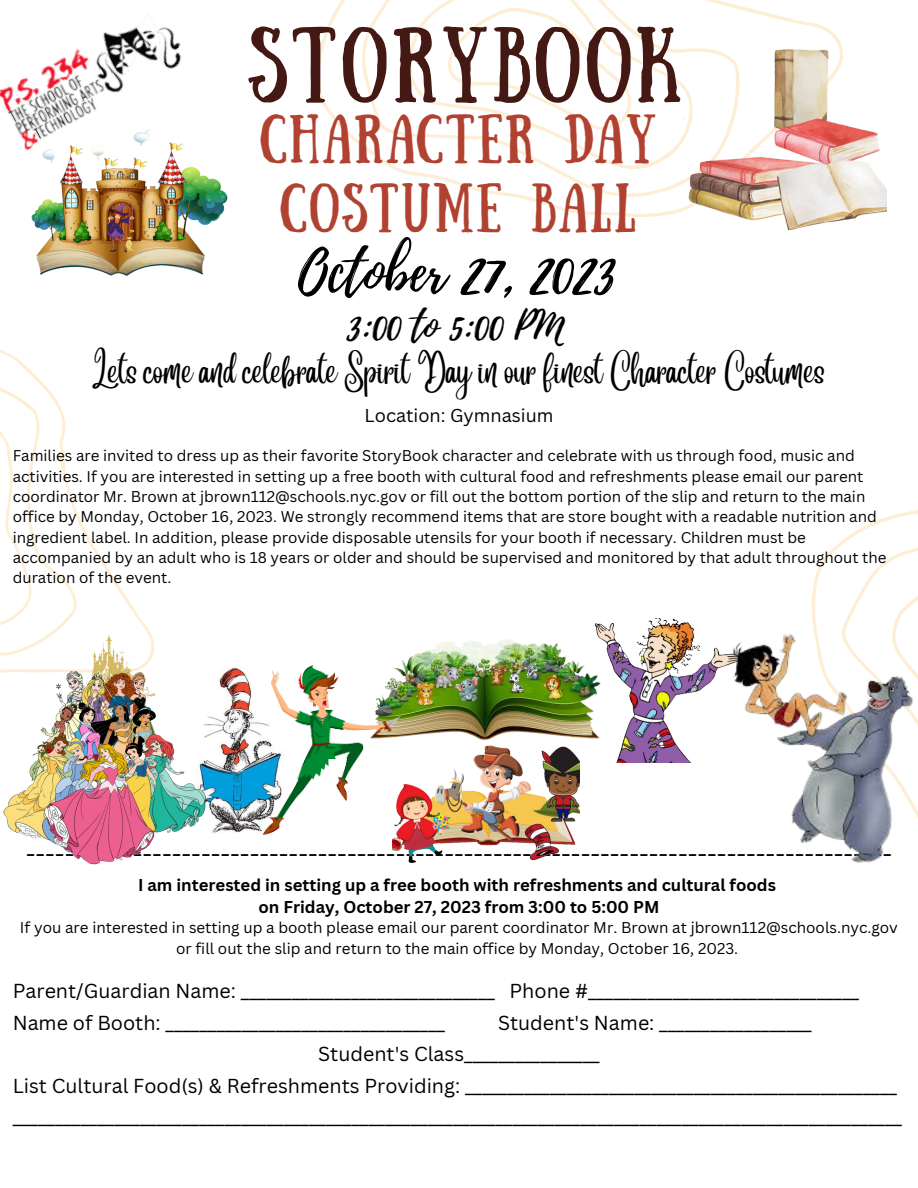
<style>
.page{position:relative;width:918px;height:1188px;background:#fff}
.page>*{position:absolute;margin:0;border:0;box-sizing:border-box;transform-origin:0 0}
.t1{font:75.9px "Sunday";letter-spacing:.06em;color:#441913}
.t2{font:56.1px "Playlist Script";color:#000}
.t3{font:49.05px/68.7px "Sunday";letter-spacing:.05em;color:#b14231;text-align:center}
.t4{font:38.1px "Playlist Script";color:#000}
.t5{font:28.8px "Angelina";color:#000}
.t6{font:25.65px "Canva Sans";color:#000}
.t7{font:19.65px/31.5px "Canva Sans";color:#000}
.t8{font:18.15px "Canva Sans";color:#000}
.t9{font:700 16.65px "Canva Sans";color:#000}
.t10{font:15.15px/20.4px "Canva Sans";color:#000}
</style>
<div class="page">
<svg style="left:0;top:350px;width:145px;height:275px"></svg>
<svg style="left:811px;top:510px;width:107px;height:109px"></svg>
<svg style="left:316px;top:0;width:524px;height:217px"></svg>
<img style="left:0;top:27px;width:182px;height:124px">
<img style="left:606px;top:623px;width:42px;height:140px">
<img style="left:426px;top:623px;width:180px;height:123px">
<img style="left:27px;top:123px;width:201px;height:153px">
<img style="left:681px;top:41px;width:205px;height:190px">
<img style="left:223px;top:651px;width:203px;height:200px">
<img style="left:648px;top:619px;width:270px;height:244px">
<img style="left:393px;top:746px;width:186px;height:117px">
<img style="left:0;top:625px;width:223px;height:240px">
<p class="t1" style="left:248px;top:27px;width:436px">STORYBOOK</p>
<p class="t3" style="left:262px;top:104px;width:396px">CHARACTER DAY<br>COSTUME BALL</p>
<p class="t2" style="left:298px;top:231px;width:319px">October 27, 2023</p>
<p class="t4" style="left:348px;top:298px;width:219px">3:00 to 5:00 PM</p>
<p class="t5" style="left:93px;top:366px;width:734px">Lets come and celebrate Spirit Day in our finest Character Costumes</p>
<p class="t8" style="left:365px;top:402px;width:190px">Location: Gymnasium</p>
<p class="t10" style="left:13px;top:445px;width:875px">Families are invited to dress up as their favorite StoryBook character and celebrate with us through food, music and activities. If you are interested in setting up a free booth with cultural food and refreshments please email our parent coordinator Mr. Brown at jbrown112@schools.nyc.gov or fill out the bottom portion of the slip and return to the main office by Monday, October 16, 2023. We strongly recommend items that are store bought with a readable nutrition and ingredient label. In addition, please provide disposable utensils for your booth if necessary. Children must be accompanied by an adult who is 18 years or older and should be supervised and monitored by that adult throughout the duration of the event.</p>
<p class="t6" style="left:26px;top:837px;width:868px">-----------------------------------------------------------------------------------------</p>
<p class="t9" style="left:138px;top:873px;width:639px">I am interested in setting up a free booth with refreshments and cultural foods</p>
<p class="t9" style="left:258px;top:895px;width:403px">on Friday, October 27, 2023 from 3:00 to 5:00 PM</p>
<p class="t10" style="left:20px;top:917px;width:879px;text-align:center">If you are interested in setting up a booth please email our parent coordinator Mr. Brown at jbrown112@schools.nyc.gov or fill out the slip and return to the main office by Monday, October 16, 2023.</p>
<p class="t7" style="left:13px;top:975px;width:848px">Parent/Guardian Name: ______________________________ Phone #________________________________</p>
<p class="t7" style="left:13px;top:1007px;width:434px">Name of Booth: _________________________________</p>
<p class="t7" style="left:498px;top:1007px;width:315px">Student's Name: __________________</p>
<p class="t7" style="left:318px;top:1038px;width:283px">Student's Class________________</p>
<p class="t7" style="left:13px;top:1070px;width:891px">List Cultural Food(s) &amp; Refreshments Providing: ___________________________________________________ _________________________________________________________________________________________________________</p>
</div>
